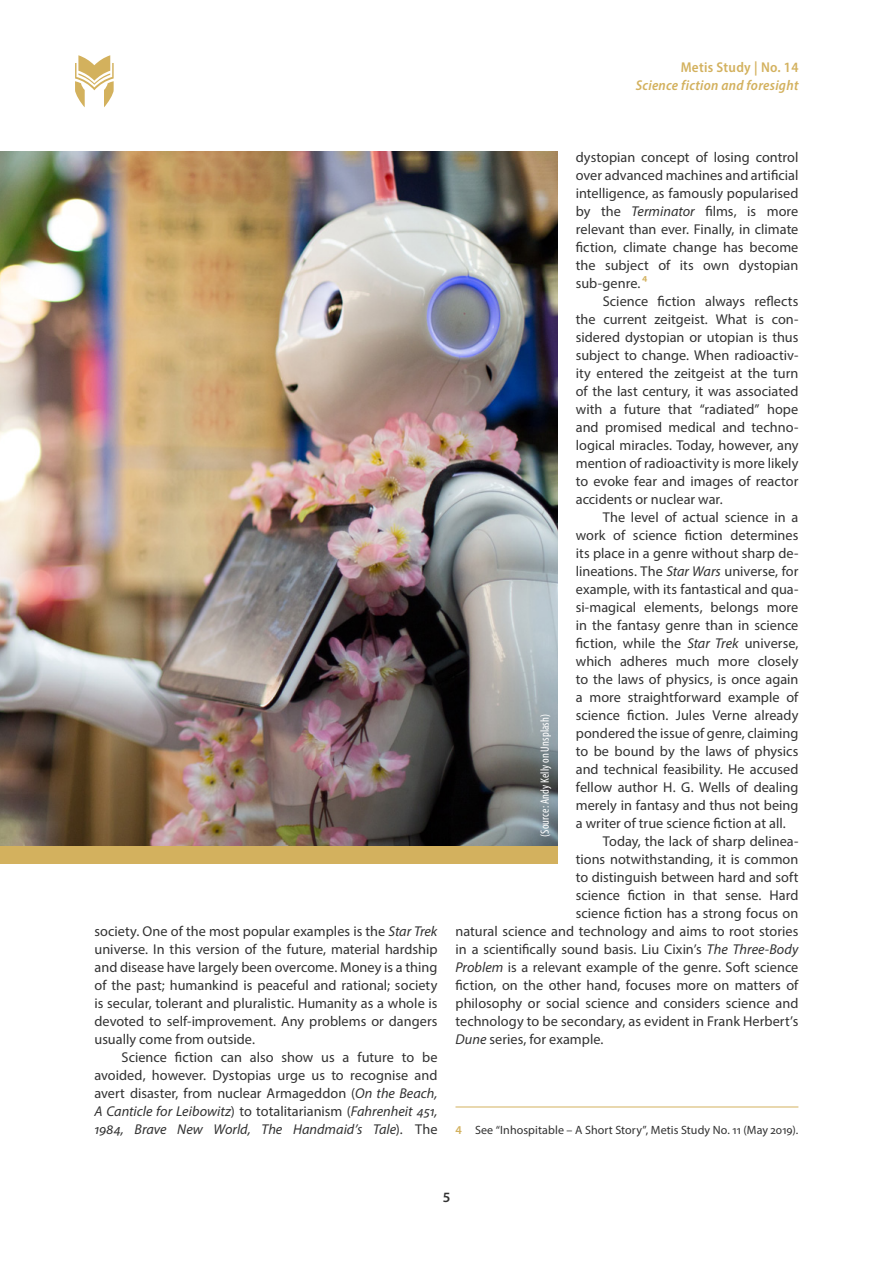
<style>
.page{position:relative;width:893px;height:1263px;background:#fff}
.page>*{position:absolute;margin:0;border:0;box-sizing:border-box;transform-origin:0 0}
.t1{font:14.25px/18px "Myriad Pro";color:#323232;text-align:justify}
.t2{font:italic 600 semi-condensed 14.25px "Myriad Pro";letter-spacing:.02em;color:#d3b15e}
.t3{font:600 semi-condensed 14.25px "Myriad Pro";letter-spacing:.02em;color:#d3b15e}
.t4{font:600 14.25px "Myriad Pro";color:#323232}
.t5{font:12px "Myriad Pro";letter-spacing:.01em;color:#323232}
.t6{font:condensed 12px "Myriad Pro";letter-spacing:.01em;color:#fff}
.s1{font-style:italic}
.s2{font-weight:600;color:#d3b15e}
</style>
<div class="page">
<hr style="left:455px;top:1107px;width:343px;height:1px;background:#d3b15e">
<div style="left:0;top:846px;width:558px;height:18px;background:#d3b15e"></div>
<img style="left:0;top:151px;width:558px;height:695px">
<svg style="left:75px;top:55px;width:39px;height:52px"></svg>
<p class="t3" style="left:680px;top:58px;width:119px">Metis Study | No. 14</p>
<p class="t2" style="left:635px;top:76px;width:164px">Science fiction and foresight</p>
<p class="t1" style="left:95px;top:922px;width:344px">society. One of the most popular examples is the <span class="s1">Star Trek </span>universe. In this version of the future, material hardship and disease have largely been overcome. Money is a thing of the past; humankind is peaceful and rational; society is secular, tolerant and pluralistic. Humanity as a whole is devoted to self-improvement. Any problems or dangers usually come from outside.</p>
<p class="t1" style="left:94px;top:1048px;width:344px;text-indent:27px">Science fiction can also show us a future to be avoided, however. Dystopias urge us to recognise and avert disaster, from nuclear Armageddon (<span class="s1">On the Beach, A Canticle for Leibowitz</span>) to totalitarianism (<span class="s1">Fahrenheit 451, 1984, Brave New World, The Handmaid’s Tale</span>). The</p>
<p class="t1" style="left:575px;top:148px;width:224px">dystopian concept of losing control over advanced machines and artificial intelligence, as famously popularised by the <span class="s1">Terminator</span> films, is more relevant than ever. Finally, in climate fiction, climate change has become the subject of its own dystopian sub-genre.<span class="s2">4</span></p>
<p class="t1" style="left:575px;top:292px;width:224px;text-indent:27px">Science fiction always reflects the current zeitgeist. What is con&shy;sidered dystopian or utopian is thus subject to change. When radioactiv&shy;ity entered the zeitgeist at the turn of the last century, it was associated with a future that “radiated” hope and promised medical and techno&shy;logical miracles. Today, however, any mention of radioactivity is more likely to evoke fear and images of reactor accidents or nuclear war.</p>
<p class="t1" style="left:602px;top:508px;width:197px">The level of actual science in a</p>
<p class="t1" style="left:575px;top:526px;width:224px">work of science fiction determines</p>
<p class="t1" style="left:575px;top:544px;width:224px">its place in a genre without sharp de-</p>
<p class="t1" style="left:575px;top:562px;width:224px">lineations. The <span class="s1">Star Wars</span> universe, for</p>
<p class="t1" style="left:575px;top:580px;width:224px">example, with its fantastical and qua-</p>
<p class="t1" style="left:575px;top:598px;width:224px">si-magical elements, belongs more</p>
<p class="t1" style="left:575px;top:616px;width:224px">in the fantasy genre than in science</p>
<p class="t1" style="left:575px;top:634px;width:224px">fiction, while the <span class="s1">Star Trek</span> universe,</p>
<p class="t1" style="left:575px;top:652px;width:224px">which adheres much more closely</p>
<p class="t1" style="left:575px;top:670px;width:224px">to the laws of physics, is once again</p>
<p class="t1" style="left:575px;top:688px;width:224px">a more straightforward example of</p>
<p class="t1" style="left:575px;top:706px;width:224px">science fiction. Jules Verne already</p>
<p class="t1" style="left:575px;top:724px;width:224px">pondered the issue of genre, claiming</p>
<p class="t1" style="left:575px;top:742px;width:224px">to be bound by the laws of physics</p>
<p class="t1" style="left:575px;top:760px;width:224px">and technical feasibility. He accused</p>
<p class="t1" style="left:575px;top:778px;width:224px">fellow author H. G. Wells of dealing</p>
<p class="t1" style="left:575px;top:796px;width:224px">merely in fantasy and thus not being</p>
<p class="t1" style="left:575px;top:814px;width:211px">a writer of true science fiction at all.</p>
<p class="t1" style="left:602px;top:832px;width:197px">Today, the lack of sharp delinea-</p>
<p class="t1" style="left:575px;top:850px;width:224px">tions notwithstanding, it is common</p>
<p class="t1" style="left:575px;top:868px;width:224px">to distinguish between hard and soft</p>
<p class="t1" style="left:575px;top:886px;width:224px">science fiction in that sense. Hard</p>
<p class="t1" style="left:575px;top:904px;width:224px">science fiction has a strong focus on</p>
<p class="t1" style="left:455px;top:922px;width:344px">natural science and technology and aims to root stories</p>
<p class="t1" style="left:455px;top:940px;width:344px">in a scientifically sound basis. Liu Cixin’s <span class="s1">The Three-Body</span></p>
<p class="t1" style="left:455px;top:958px;width:344px"><span class="s1">Problem</span> is a relevant example of the genre. Soft science</p>
<p class="t1" style="left:455px;top:976px;width:344px">fiction, on the other hand, focuses more on matters of</p>
<p class="t1" style="left:455px;top:994px;width:344px">philosophy or social science and considers science and</p>
<p class="t1" style="left:455px;top:1012px;width:344px">technology to be secondary, as evident in Frank Herbert’s</p>
<p class="t1" style="left:455px;top:1030px;width:149px"><span class="s1">Dune</span> series, for example.</p>
<p class="t6" style="left:537px;top:837px;width:124px;rotate:-90deg">(Source: Andy Kelly on Unsplash)</p>
<p class="t5" style="left:455px;top:1123px;width:344px"><span class="s2">4</span> See “Inhospitable – A Short Story”, Metis Study No. 11 (May 2019).</p>
<p class="t4" style="left:442px;top:1188px;width:9px">5</p>
</div>
